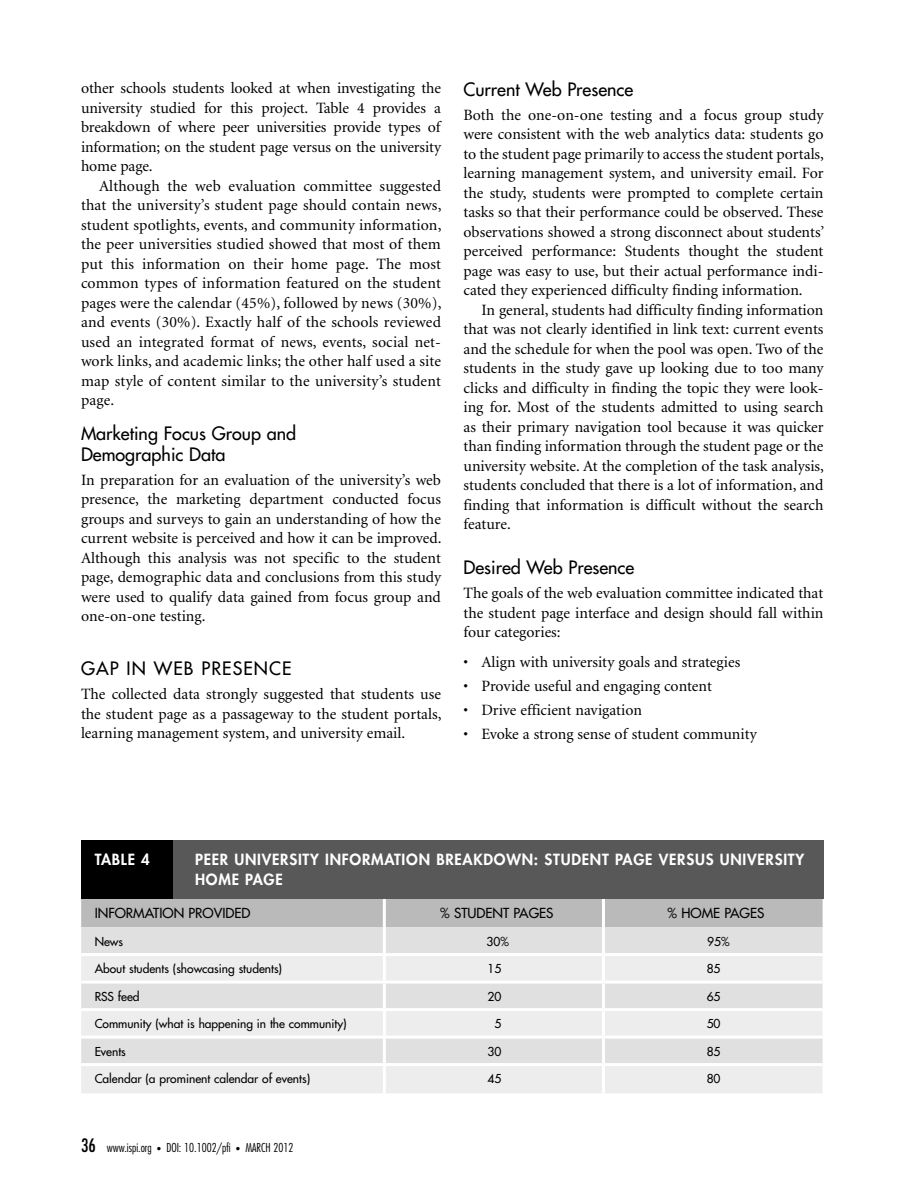
<style>
.page{position:relative;width:918px;height:1188px;background:#fff}
.page>*{position:absolute;margin:0;border:0;box-sizing:border-box;transform-origin:0 0}
.t1{font:18px/21px "Futura";color:#000}
.t2{font:18px "Futura";letter-spacing:.06em;color:#000}
.t3{font:15.75px/19.5px "Minion";color:#000;text-align:justify}
.t4{font:800 15px/19.5px "Futura";letter-spacing:.05em;color:#fff}
.t5{font:13.5px "Futura";color:#000}
.t6{font:12px "Futura";color:#000}
.t7{font:300 condensed 12px "Futura";color:#000}
.s1{font-weight:400;font-size:18px}
.s2{font-size:9px}
</style>
<div class="page">
<div style="left:81px;top:898px;width:742px;height:29px;background:#bababa"></div>
<div style="left:81px;top:927px;width:742px;height:26px;background:#e0e0e0"></div>
<svg style="left:81px;top:956px;width:742px;height:137px;background:#e8e8e8"></svg>
<hr style="left:383px;top:927px;width:3px;height:26px;background:#fff">
<hr style="left:602px;top:927px;width:3px;height:26px;background:#fff">
<hr style="left:383px;top:956px;width:3px;height:25px;background:#fff">
<hr style="left:602px;top:956px;width:3px;height:25px;background:#fff">
<hr style="left:81px;top:981px;width:522px;height:3px;background:#fff">
<hr style="left:383px;top:984px;width:3px;height:24px;background:#fff">
<hr style="left:603px;top:981px;width:220px;height:3px;background:#fff">
<hr style="left:602px;top:984px;width:3px;height:24px;background:#fff">
<hr style="left:81px;top:1008px;width:522px;height:3px;background:#fff">
<hr style="left:383px;top:1011px;width:3px;height:25px;background:#fff">
<hr style="left:603px;top:1008px;width:220px;height:3px;background:#fff">
<hr style="left:602px;top:1011px;width:3px;height:25px;background:#fff">
<hr style="left:81px;top:1036px;width:522px;height:3px;background:#fff">
<hr style="left:383px;top:1039px;width:3px;height:24px;background:#fff">
<hr style="left:603px;top:1036px;width:220px;height:3px;background:#fff">
<hr style="left:602px;top:1039px;width:3px;height:24px;background:#fff">
<hr style="left:383px;top:898px;width:3px;height:29px;background:#fff">
<hr style="left:602px;top:898px;width:3px;height:29px;background:#fff">
<hr style="left:81px;top:1063px;width:522px;height:3px;background:#fff">
<hr style="left:383px;top:1066px;width:3px;height:27px;background:#fff">
<hr style="left:603px;top:1063px;width:220px;height:3px;background:#fff">
<hr style="left:602px;top:1066px;width:3px;height:27px;background:#fff">
<div style="left:81px;top:840px;width:92px;height:58px;background:#000"></div>
<div style="left:173px;top:840px;width:651px;height:58px;background:#585858"></div>
<p class="t3" style="left:81px;top:80px;width:362px">other schools students looked at when investigating the university studied for this project. Table 4 provides a breakdown of where peer universities provide types of information; on the student page versus on the university home page.</p>
<p class="t3" style="left:81px;top:177px;width:362px;text-indent:18px">Although the web evaluation committee suggested that the university’s student page should contain news, student spotlights, events, and community information, the peer universities studied showed that most of them put this information on their home page. The most common types of information featured on the student pages were the calendar (45%), followed by news (30%), and events (30%). Exactly half of the schools reviewed used an integrated format of news, events, social net&shy;work links, and academic links; the other half used a site map style of content similar to the university’s student page.</p>
<p class="t1" style="left:81px;top:423px;width:217px">Marketing Focus Group and<br>Demographic Data</p>
<p class="t3" style="left:81px;top:471px;width:362px">In preparation for an evaluation of the university’s web presence, the marketing department conducted focus groups and surveys to gain an understanding of how the current website is perceived and how it can be improved.<br>Although this analysis was not specific to the student page, demographic data and conclusions from this study were used to qualify data gained from focus group and one-on-one testing.</p>
<p class="t2" style="left:81px;top:659px;width:212px">GAP IN WEB PRESENCE</p>
<p class="t3" style="left:81px;top:686px;width:362px">The collected data strongly suggested that students use the student page as a passageway to the student portals, learning management system, and university email.</p>
<p class="t1" style="left:464px;top:79px;width:171px">Current Web Presence</p>
<p class="t3" style="left:464px;top:106px;width:362px">Both the one-on-one testing and a focus group study were consistent with the web analytics data: students go to the student page primarily to access the student portals, learning management system, and university email. For the study, students were prompted to complete certain tasks so that their performance could be observed. These observations showed a strong disconnect about students’ perceived performance: Students thought the student page was easy to use, but their actual performance indi&shy;cated they experienced difficulty finding information.</p>
<p class="t3" style="left:464px;top:301px;width:362px;text-indent:18px">In general, students had difficulty finding information that was not clearly identified in link text: current events and the schedule for when the pool was open. Two of the students in the study gave up looking due to too many clicks and difficulty in finding the topic they were look&shy;ing for. Most of the students admitted to using search as their primary navigation tool because it was quicker than finding information through the student page or the university website. At the completion of the task analysis, students concluded that there is a lot of information, and finding that information is difficult without the search feature.</p>
<p class="t1" style="left:464px;top:558px;width:172px">Desired Web Presence</p>
<p class="t3" style="left:464px;top:585px;width:361px">The goals of the web evaluation committee indicated that the student page interface and design should fall within four categories:</p>
<p class="t3" style="left:464px;top:654px;width:278px">• Align with university goals and strategies</p>
<p class="t3" style="left:464px;top:678px;width:250px">• Provide useful and engaging content</p>
<p class="t3" style="left:464px;top:702px;width:180px">• Drive efficient navigation</p>
<p class="t3" style="left:464px;top:726px;width:295px">• Evoke a strong sense of student community</p>
<p class="t4" style="left:95px;top:851px;width:57px">TABLE 4</p>
<p class="t4" style="left:195px;top:851px;width:611px">PEER UNIVERSITY INFORMATION BREAKDOWN: STUDENT PAGE VERSUS UNIVERSITY<br>HOME PAGE</p>
<p class="t5" style="left:95px;top:906px;width:157px">INFORMATION PROVIDED</p>
<p class="t5" style="left:440px;top:906px;width:115px">% STUDENT PAGES</p>
<p class="t5" style="left:668px;top:906px;width:98px">% HOME PAGES</p>
<p class="t6" style="left:95px;top:935px;width:30px">News</p>
<p class="t6" style="left:487px;top:935px;width:24px">30%</p>
<p class="t6" style="left:707px;top:935px;width:24px">95%</p>
<p class="t6" style="left:95px;top:962px;width:189px">About students (showcasing students)</p>
<p class="t6" style="left:488px;top:962px;width:15px">15</p>
<p class="t6" style="left:707px;top:962px;width:15px">85</p>
<p class="t6" style="left:95px;top:990px;width:46px">RSS feed</p>
<p class="t6" style="left:488px;top:990px;width:15px">20</p>
<p class="t6" style="left:707px;top:990px;width:15px">65</p>
<p class="t6" style="left:95px;top:1017px;width:254px">Community (what is happening in the community)</p>
<p class="t6" style="left:495px;top:1017px;width:8px">5</p>
<p class="t6" style="left:707px;top:1017px;width:15px">50</p>
<p class="t6" style="left:95px;top:1045px;width:33px">Events</p>
<p class="t6" style="left:488px;top:1045px;width:15px">30</p>
<p class="t6" style="left:707px;top:1045px;width:15px">85</p>
<p class="t6" style="left:95px;top:1072px;width:217px">Calendar (a prominent calendar of events)</p>
<p class="t6" style="left:488px;top:1072px;width:15px">45</p>
<p class="t6" style="left:707px;top:1072px;width:15px">80</p>
<p class="t7" style="left:81px;top:1142px;width:214px"><span class="s1">36</span> www.ispi.org <span class="s2">•</span> DOI: 10.1002/pfi <span class="s2">•</span> MARCH 2012</p>
</div>
